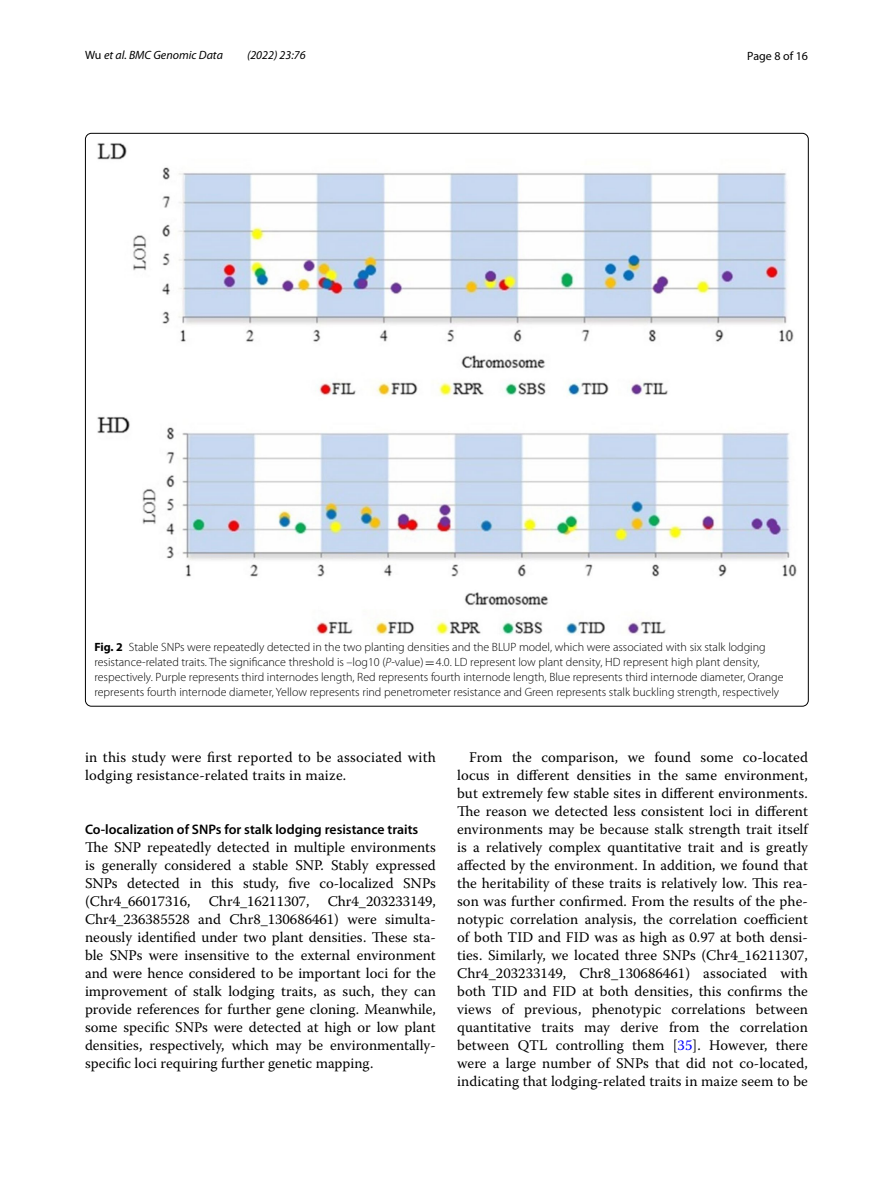
<style>
.page{position:relative;width:893px;height:1187px;background:#fff}
.page>*{position:absolute;margin:0;border:0;box-sizing:border-box;transform-origin:0 0}
.t1{font:14.7px/18px "Warnock Pro";letter-spacing:.01em;color:#000;text-align:justify}
.t2{font:600 13.8px "Myriad Pro";color:#000}
.t3{font:300 12px/15px "Myriad Pro";color:#000}
.t4{font:italic 12px "Myriad Pro";color:#000}
.t5{font:12px "Myriad Pro";color:#000}
.s1{font-style:normal}
.s2{font-weight:700}
.s3{font-style:italic}
.s4{font-family:"MTSY";font-weight:400}
.s5{color:#00f}
</style>
<div class="page">
<img style="left:97px;top:143px;width:700px;height:492px">
<p class="t4" style="left:85px;top:48px;width:139px"><span class="s1">Wu</span> et al. BMC Genomic Data</p>
<p class="t4" style="left:247px;top:48px;width:60px">(2022) 23:76</p>
<p class="t5" style="left:747px;top:48px;width:62px">Page 8 of 16</p>
<p class="t3" style="left:94px;top:639px;width:691px"><span class="s2">Fig. 2</span> Stable SNPs were repeatedly detected in the two planting densities and the BLUP model, which were associated with six stalk lodging resistance-related traits. The significance threshold is –log10 (<span class="s3">P</span>-value)<span class="s4">=</span>4.0. LD represent low plant density, HD represent high plant density, respectively. Purple represents third internodes length, Red represents fourth internode length, Blue represents third internode diameter, Orange represents fourth internode diameter, Yellow represents rind penetrometer resistance and Green represents stalk buckling strength, respectively</p>
<p class="t1" style="left:85px;top:747px;width:352px">in this study were first reported to be associated with lodging resistance-related traits in maize.</p>
<p class="t2" style="left:85px;top:820px;width:335px">Co‑localization of SNPs for stalk lodging resistance traits</p>
<p class="t1" style="left:85px;top:838px;width:352px">The SNP repeatedly detected in multiple environments is generally considered a stable SNP. Stably expressed SNPs detected in this study, five co-localized SNPs (Chr4_66017316, Chr4_16211307, Chr4_203233149, Chr4_236385528 and Chr8_130686461) were simulta&shy;neously identified under two plant densities. These sta&shy;ble SNPs were insensitive to the external environment and were hence considered to be important loci for the improvement of stalk lodging traits, as such, they can provide references for further gene cloning. Meanwhile, some specific SNPs were detected at high or low plant densities, respectively, which may be environmentally&shy;specific loci requiring further genetic mapping.</p>
<p class="t1" style="left:457px;top:747px;width:352px;text-indent:12px">From the comparison, we found some co-located locus in different densities in the same environment, but extremely few stable sites in different environments.<br>The reason we detected less consistent loci in different environments may be because stalk strength trait itself is a relatively complex quantitative trait and is greatly affected by the environment. In addition, we found that the heritability of these traits is relatively low. This rea&shy;son was further confirmed. From the results of the phe&shy;notypic correlation analysis, the correlation coefficient of both TID and FID was as high as 0.97 at both densi&shy;ties. Similarly, we located three SNPs (Chr4_16211307, Chr4_203233149, Chr8_130686461) associated with both TID and FID at both densities, this confirms the views of previous, phenotypic correlations between quantitative traits may derive from the correlation between QTL controlling them [<span class="s5">35</span>]. However, there were a large number of SNPs that did not co-located, indicating that lodging-related traits in maize seem to be</p>
</div>
